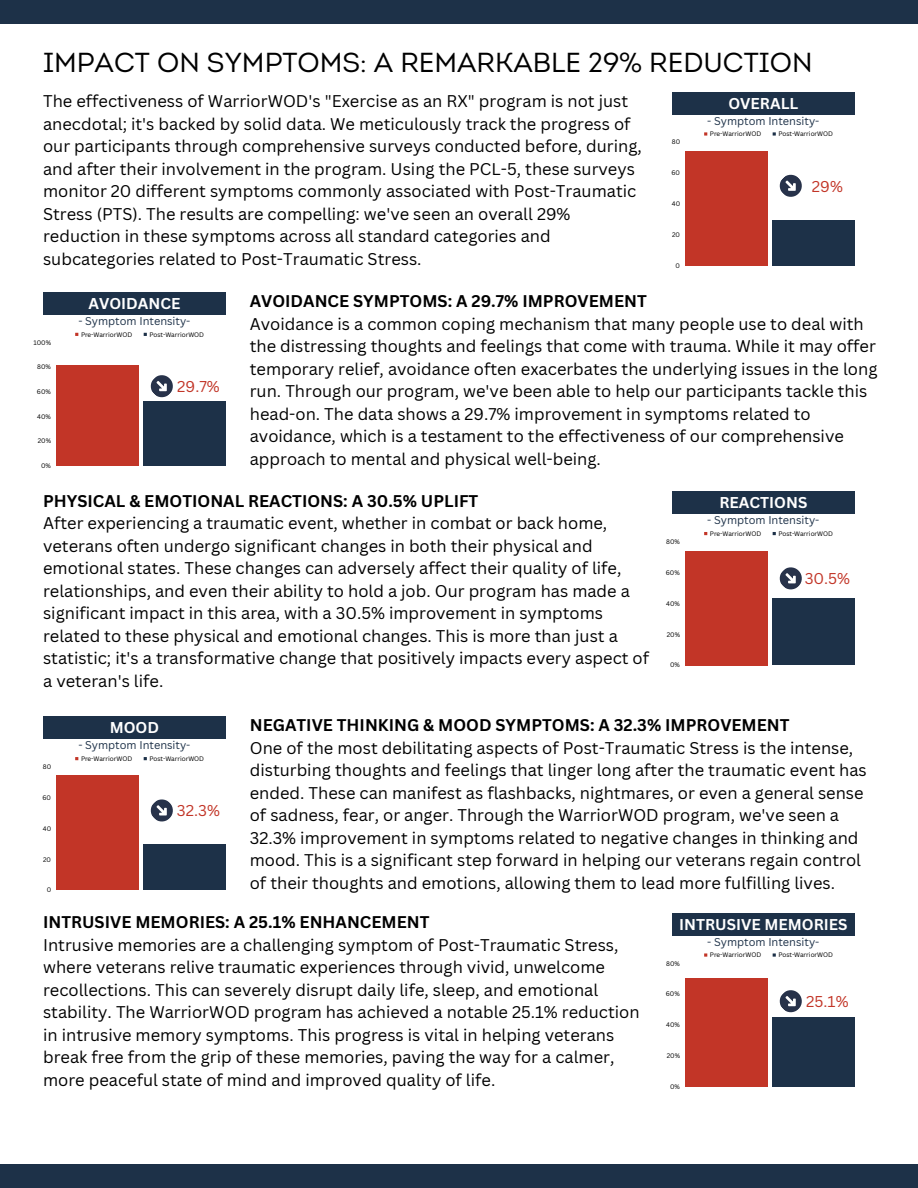
<style>
.page{position:relative;width:918px;height:1188px;background:#fff}
.page>*{position:absolute;margin:0;border:0;box-sizing:border-box;transform-origin:0 0}
.t1{font:27.45px "Intro";color:#000}
.t2{font:16.5px/22.5px "Canva Sans";color:#000}
.t3{font:700 16.5px "Canva Sans";color:#000}
.t4{font:700 15.3px "Canva Sans";color:#fff}
.t5{font:15.3px "Canva Sans";color:#c23527}
.t6{font:10.95px "Canva Sans";color:#1d3148}
.t7{font:6.45px "Canva Sans";color:#000}
</style>
<div class="page">
<svg style="left:704px;top:132px;width:3px;height:4px"></svg>
<svg style="left:773px;top:132px;width:3px;height:4px"></svg>
<div style="left:685px;top:151px;width:82px;height:115px;background:#c23527"></div>
<div style="left:772px;top:220px;width:82px;height:46px;background:#1d3148"></div>
<svg style="left:779px;top:174px;width:23px;height:23px"></svg>
<div style="left:672px;top:92px;width:183px;height:23px;background:#1d3148"></div>
<div style="left:0;top:0;width:918px;height:24px;background:#1d3148"></div>
<div style="left:56px;top:365px;width:82px;height:101px;background:#c23527"></div>
<div style="left:143px;top:402px;width:82px;height:64px;background:#1d3148"></div>
<svg style="left:150px;top:375px;width:23px;height:23px"></svg>
<div style="left:43px;top:292px;width:183px;height:23px;background:#1d3148"></div>
<div style="left:685px;top:551px;width:82px;height:114px;background:#c23527"></div>
<div style="left:772px;top:598px;width:82px;height:67px;background:#1d3148"></div>
<svg style="left:779px;top:567px;width:23px;height:23px"></svg>
<div style="left:672px;top:491px;width:183px;height:23px;background:#1d3148"></div>
<div style="left:56px;top:776px;width:82px;height:114px;background:#c23527"></div>
<div style="left:143px;top:845px;width:82px;height:45px;background:#1d3148"></div>
<svg style="left:150px;top:799px;width:23px;height:23px"></svg>
<div style="left:43px;top:716px;width:183px;height:23px;background:#1d3148"></div>
<svg style="left:704px;top:953px;width:3px;height:4px"></svg>
<svg style="left:773px;top:953px;width:3px;height:4px"></svg>
<div style="left:685px;top:979px;width:82px;height:108px;background:#c23527"></div>
<div style="left:772px;top:1017px;width:82px;height:70px;background:#1d3148"></div>
<svg style="left:779px;top:990px;width:23px;height:23px"></svg>
<div style="left:672px;top:913px;width:183px;height:23px;background:#1d3148"></div>
<div style="left:0;top:1164px;width:918px;height:24px;background:#1d3148"></div>
<h1 class="t1" style="left:43px;top:46px;width:771px">IMPACT ON SYMPTOMS: A REMARKABLE 29% REDUCTION</h1>
<p class="t2" style="left:43px;top:90px;width:600px">The effectiveness of WarriorWOD's "Exercise as an RX" program is not just anecdotal; it's backed by solid data. We meticulously track the progress of our participants through comprehensive surveys conducted before, during, and after their involvement in the program. Using the PCL-5, these surveys monitor 20 different symptoms commonly associated with Post-Traumatic Stress (PTS). The results are compelling: we've seen an overall 29% reduction in these symptoms across all standard categories and subcategories related to Post-Traumatic Stress.</p>
<p class="t7" style="left:672px;top:138px;width:10px">80</p>
<p class="t7" style="left:671px;top:169px;width:10px">60</p>
<p class="t7" style="left:672px;top:200px;width:10px">40</p>
<p class="t7" style="left:672px;top:231px;width:10px">20</p>
<p class="t7" style="left:676px;top:262px;width:6px">0</p>
<p class="t4" style="left:728px;top:94px;width:71px">OVERALL</p>
<p class="t6" style="left:707px;top:114px;width:114px">- Symptom Intensity-</p>
<p class="t7" style="left:710px;top:130px;width:53px">Pre-WarriorWOD</p>
<p class="t7" style="left:778px;top:130px;width:56px">Post-WarriorWOD</p>
<p class="t5" style="left:812px;top:177px;width:33px">29%</p>
<p class="t7" style="left:33px;top:339px;width:19px">100%</p>
<p class="t7" style="left:37px;top:363px;width:15px">80%</p>
<p class="t7" style="left:37px;top:388px;width:16px">60%</p>
<p class="t7" style="left:37px;top:413px;width:15px">40%</p>
<p class="t7" style="left:38px;top:437px;width:15px">20%</p>
<p class="t7" style="left:41px;top:462px;width:11px">0%</p>
<p class="t4" style="left:88px;top:294px;width:93px">AVOIDANCE</p>
<p class="t6" style="left:78px;top:315px;width:114px">- Symptom Intensity-</p>
<p class="t7" style="left:81px;top:331px;width:53px">Pre-WarriorWOD</p>
<p class="t7" style="left:150px;top:331px;width:56px">Post-WarriorWOD</p>
<p class="t5" style="left:177px;top:378px;width:44px">29.7%</p>
<p class="t3" style="left:250px;top:292px;width:399px">AVOIDANCE SYMPTOMS: A 29.7% IMPROVEMENT</p>
<p class="t2" style="left:250px;top:313px;width:629px">Avoidance is a common coping mechanism that many people use to deal with the distressing thoughts and feelings that come with trauma. While it may offer temporary relief, avoidance often exacerbates the underlying issues in the long run. Through our program, we've been able to help our participants tackle this head-on. The data shows a 29.7% improvement in symptoms related to avoidance, which is a testament to the effectiveness of our comprehensive approach to mental and physical well-being.</p>
<p class="t3" style="left:43px;top:491px;width:437px">PHYSICAL &amp; EMOTIONAL REACTIONS: A 30.5% UPLIFT</p>
<p class="t2" style="left:43px;top:512px;width:608px">After experiencing a traumatic event, whether in combat or back home, veterans often undergo significant changes in both their physical and emotional states. These changes can adversely affect their quality of life, relationships, and even their ability to hold a job. Our program has made a significant impact in this area, with a 30.5% improvement in symptoms related to these physical and emotional changes. This is more than just a statistic; it's a transformative change that positively impacts every aspect of a veteran's life.</p>
<p class="t3" style="left:250px;top:716px;width:541px">NEGATIVE THINKING &amp; MOOD SYMPTOMS: A 32.3% IMPROVEMENT</p>
<p class="t2" style="left:250px;top:737px;width:619px">One of the most debilitating aspects of Post-Traumatic Stress is the intense, disturbing thoughts and feelings that linger long after the traumatic event has ended. These can manifest as flashbacks, nightmares, or even a general sense of sadness, fear, or anger. Through the WarriorWOD program, we've seen a 32.3% improvement in symptoms related to negative changes in thinking and mood. This is a significant step forward in helping our veterans regain control of their thoughts and emotions, allowing them to lead more fulfilling lives.</p>
<p class="t4" style="left:719px;top:494px;width:89px">REACTIONS</p>
<p class="t6" style="left:707px;top:514px;width:114px">- Symptom Intensity-</p>
<p class="t7" style="left:710px;top:530px;width:53px">Pre-WarriorWOD</p>
<p class="t7" style="left:778px;top:530px;width:56px">Post-WarriorWOD</p>
<p class="t7" style="left:666px;top:538px;width:15px">80%</p>
<p class="t7" style="left:666px;top:569px;width:16px">60%</p>
<p class="t5" style="left:805px;top:570px;width:47px">30.5%</p>
<p class="t7" style="left:666px;top:600px;width:15px">40%</p>
<p class="t7" style="left:667px;top:630px;width:15px">20%</p>
<p class="t7" style="left:670px;top:661px;width:11px">0%</p>
<p class="t4" style="left:110px;top:719px;width:51px">MOOD</p>
<p class="t6" style="left:78px;top:739px;width:114px">- Symptom Intensity-</p>
<p class="t7" style="left:81px;top:755px;width:53px">Pre-WarriorWOD</p>
<p class="t7" style="left:150px;top:755px;width:56px">Post-WarriorWOD</p>
<p class="t7" style="left:43px;top:763px;width:10px">80</p>
<p class="t7" style="left:43px;top:794px;width:10px">60</p>
<p class="t5" style="left:177px;top:802px;width:44px">32.3%</p>
<p class="t7" style="left:43px;top:825px;width:10px">40</p>
<p class="t7" style="left:43px;top:855px;width:10px">20</p>
<p class="t7" style="left:47px;top:886px;width:6px">0</p>
<p class="t3" style="left:43px;top:912px;width:388px">INTRUSIVE MEMORIES: A 25.1% ENHANCEMENT</p>
<p class="t2" style="left:43px;top:933px;width:598px">Intrusive memories are a challenging symptom of Post-Traumatic Stress, where veterans relive traumatic experiences through vivid, unwelcome recollections. This can severely disrupt daily life, sleep, and emotional stability. The WarriorWOD program has achieved a notable 25.1% reduction in intrusive memory symptoms. This progress is vital in helping veterans break free from the grip of these memories, paving the way for a calmer, more peaceful state of mind and improved quality of life.</p>
<p class="t4" style="left:679px;top:915px;width:170px">INTRUSIVE MEMORIES</p>
<p class="t6" style="left:707px;top:935px;width:114px">- Symptom Intensity-</p>
<p class="t7" style="left:666px;top:959px;width:15px">80%</p>
<p class="t7" style="left:666px;top:990px;width:16px">60%</p>
<p class="t7" style="left:666px;top:1021px;width:15px">40%</p>
<p class="t7" style="left:667px;top:1052px;width:15px">20%</p>
<p class="t7" style="left:670px;top:1083px;width:11px">0%</p>
<p class="t7" style="left:710px;top:951px;width:53px">Pre-WarriorWOD</p>
<p class="t7" style="left:778px;top:951px;width:56px">Post-WarriorWOD</p>
<p class="t5" style="left:806px;top:993px;width:44px">25.1%</p>
</div>
